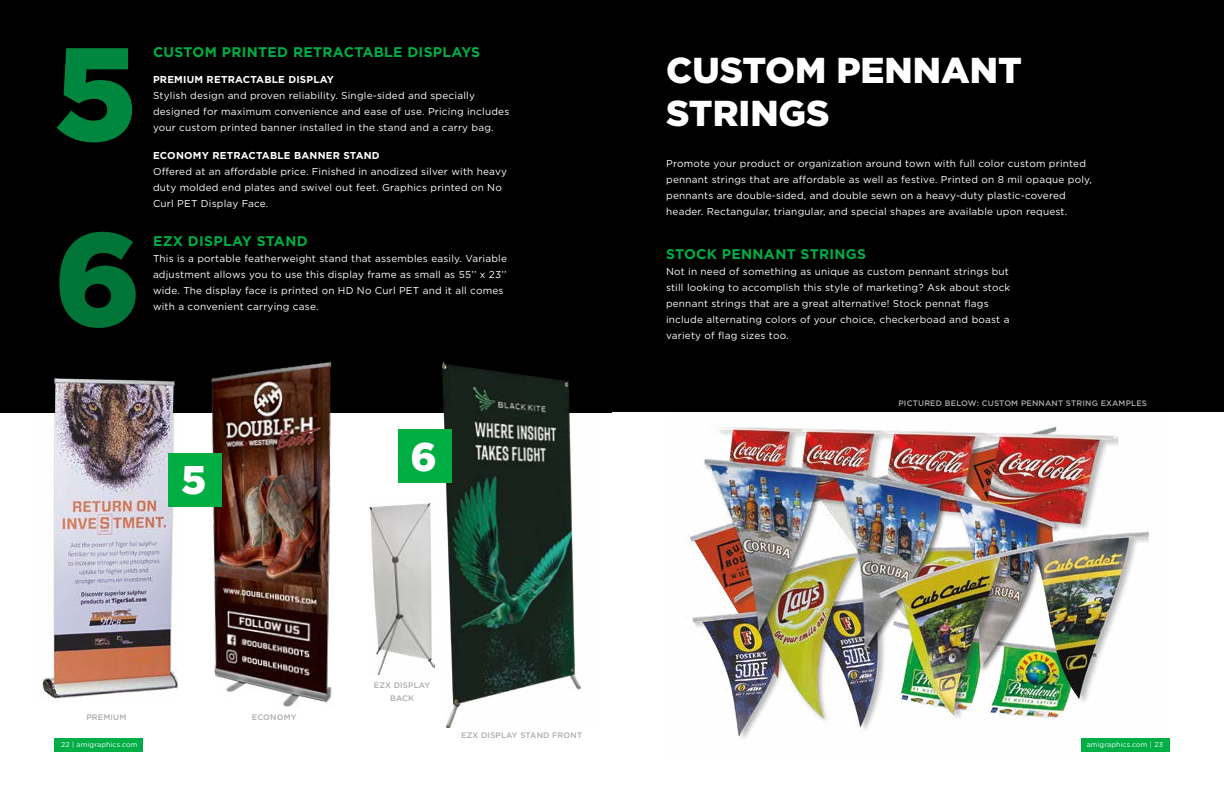
<style>
.page{position:relative;width:1224px;height:792px;background:#000}
.page>*{position:absolute;margin:0;border:0;box-sizing:border-box;transform-origin:0 0}
.t1{font:900 132px "Gotham";color:#00873f}
.t2{font:900 132px "Gotham";color:#007537}
.t3{font:900 40px "Gotham";color:#fff}
.t4{font:900 36px/43.2px "Gotham";color:#fff}
.t5{font:700 14px "Gotham";letter-spacing:.02em;color:#00ae43}
.t6{font:10px/16px "Gotham";letter-spacing:.02em;color:#fff}
.t7{font:700 10px "Gotham";letter-spacing:.02em;color:#fff}
.t8{font:500 8px/13px "Gotham";letter-spacing:.02em;color:#abacac;text-align:center}
.t9{font:7px "Gotham";letter-spacing:.02em;color:#fff}
</style>
<div class="page">
<div style="left:0;top:413px;width:612px;height:379px;background:#fff"></div>
<div style="left:612px;top:413px;width:612px;height:379px;background:#fff"></div>
<img style="left:42px;top:378px;width:136px;height:321px">
<img style="left:211px;top:361px;width:121px;height:346px">
<img style="left:443px;top:362px;width:144px;height:365px">
<img style="left:368px;top:501px;width:66px;height:174px">
<div style="left:168px;top:453px;width:54px;height:54px;background:#00ae43"></div>
<div style="left:398px;top:429px;width:54px;height:54px;background:#00ae43"></div>
<img style="left:669px;top:412px;width:498px;height:327px">
<div style="left:54px;top:738px;width:89px;height:14px;background:#00ae46"></div>
<div style="left:1081px;top:738px;width:89px;height:14px;background:#00ae46"></div>
<h1 class="t1" style="left:54px;top:3px;width:85px">5</h1>
<h3 class="t5" style="left:153px;top:43px;width:329px">CUSTOM PRINTED RETRACTABLE DISPLAYS</h3>
<p class="t7" style="left:153px;top:73px;width:183px">PREMIUM RETRACTABLE DISPLAY</p>
<p class="t6" style="left:153px;top:88px;width:358px">Stylish design and proven reliability. Single-sided and specially designed for maximum convenience and ease of use. Pricing includes your custom printed banner installed in the stand and a carry bag.</p>
<h1 class="t2" style="left:54px;top:188px;width:89px">6</h1>
<p class="t7" style="left:153px;top:149px;width:228px">ECONOMY RETRACTABLE BANNER STAND</p>
<p class="t6" style="left:153px;top:163px;width:355px">Offered at an affordable price. Finished in anodized silver with heavy duty molded end plates and swivel out feet. Graphics printed on No<br>Curl PET Display Face.</p>
<h3 class="t5" style="left:153px;top:232px;width:156px">EZX DISPLAY STAND</h3>
<p class="t6" style="left:153px;top:250px;width:356px">This is a portable featherweight stand that assembles easily. Variable adjustment allows you to use this display frame as small as 55’’ x 23’’ wide. The display face is printed on HD No Curl PET and it all comes with a convenient carrying case.</p>
<h2 class="t3" style="left:181px;top:453px;width:27px">5</h2>
<h2 class="t3" style="left:411px;top:429px;width:28px">6</h2>
<p class="t8" style="left:86px;top:710px;width:42px">PREMIUM</p>
<p class="t8" style="left:252px;top:711px;width:46px">ECONOMY</p>
<p class="t8" style="left:374px;top:678px;width:58px">EZX DISPLAY<br>BACK</p>
<p class="t8" style="left:461px;top:728px;width:122px">EZX DISPLAY STAND FRONT</p>
<h3 class="t4" style="left:666px;top:48px;width:357px">CUSTOM PENNANT<br>STRINGS</h3>
<p class="t6" style="left:666px;top:156px;width:427px">Promote your product or organization around town with full color custom printed pennant strings that are affordable as well as festive. Printed on 8 mil opaque poly, pennants are double-sided, and double sewn on a heavy-duty plastic-covered header. Rectangular, triangular, and special shapes are available upon request.</p>
<h3 class="t5" style="left:666px;top:245px;width:202px">STOCK PENNANT STRINGS</h3>
<p class="t6" style="left:666px;top:264px;width:346px">Not in need of something as unique as custom pennant strings but still looking to accomplish this style of marketing? Ask about stock pennant strings that are a great alternative! Stock pennat flags include alternating colors of your choice, checkerboad and boast a variety of flag sizes too.</p>
<p class="t8" style="left:898px;top:396px;width:250px">PICTURED BELOW: CUSTOM PENNANT STRING EXAMPLES</p>
<p class="t9" style="left:61px;top:740px;width:78px">22 | amigraphics.com</p>
<p class="t9" style="left:1087px;top:740px;width:78px">amigraphics.com | 23</p>
</div>
